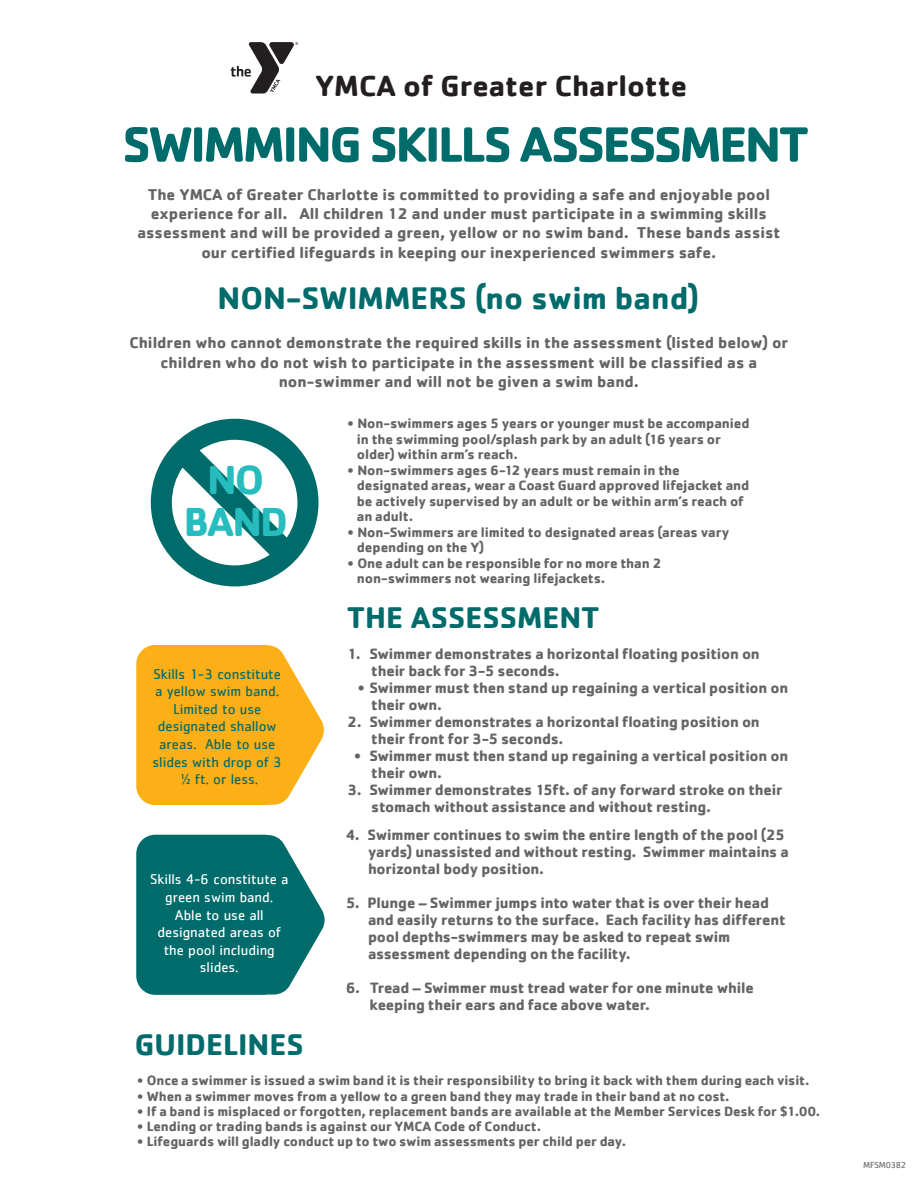
<style>
.page{position:relative;width:918px;height:1188px;background:#fff}
.page>*{position:absolute;margin:0;border:0;box-sizing:border-box;transform-origin:0 0}
.t1{font:700 51.45px "Cachet";letter-spacing:-.05em;color:#006b6b}
.t2{font:700 41.85px/41.8px "Cachet";letter-spacing:-.05em;color:#27bdbe;text-align:center}
.t3{font:700 32.25px "Cachet";color:#006b6b}
.t4{font:700 30.9px "Cachet";color:#006b6b}
.t5{font:700 30.15px "Cachet";color:#231f20}
.t6{font:700 16.2px/19.4px "Cachet";color:#636466;text-align:center}
.t7{font:700 15.45px/17px "Cachet";letter-spacing:-.015em;color:#636466}
.t8{font:14.7px/17.5px "Cachet";color:#006b6b;text-align:center}
.t9{font:14.7px/17.5px "Cachet";color:#fff;text-align:center}
.t10{font:700 14.1px/15.5px "Cachet";letter-spacing:-.01em;color:#636466}
.t11{font:700 13.8px "Cachet";letter-spacing:-.01em;color:#636466}
.t12{font:9px "Cachet";letter-spacing:-.02em;color:#636466}
</style>
<div class="page">
<svg style="left:231px;top:42px;width:67px;height:52px"></svg>
<svg style="left:151px;top:419px;width:168px;height:167px"></svg>
<svg style="left:136px;top:645px;width:188px;height:160px;background:#fcb832"></svg>
<svg style="left:136px;top:835px;width:189px;height:160px;background:#1c7b7b"></svg>
<h3 class="t5" style="left:315px;top:67px;width:374px">YMCA of Greater Charlotte</h3>
<h1 class="t1" style="left:122px;top:111px;width:688px">SWIMMING SKILLS ASSESSMENT</h1>
<p class="t6" style="left:137px;top:184px;width:645px">The YMCA of Greater Charlotte is committed to providing a safe and enjoyable pool experience for all. All children 12 and under must participate in a swimming skills assessment and will be provided a green, yellow or no swim band. These bands assist our certified lifeguards in keeping our inexperienced swimmers safe.</p>
<h3 class="t3" style="left:218px;top:277px;width:483px">NON-SWIMMERS (no swim band)</h3>
<p class="t6" style="left:129px;top:332px;width:660px">Children who cannot demonstrate the required skills in the assessment (listed below) or children who do not wish to participate in the assessment will be classified as a non-swimmer and will not be given a swim band.</p>
<h2 class="t2" style="left:183px;top:458px;width:106px">NO<br>BAND</h2>
<p class="t8" style="left:153px;top:665px;width:131px">Skills 1-3 constitute a yellow swim band.<br>Limited to use designated shallow areas. Able to use slides with drop of 3 ½ ft. or less.</p>
<p class="t9" style="left:150px;top:870px;width:140px">Skills 4-6 constitute a green swim band.<br>Able to use all designated areas of the pool including slides.</p>
<h3 class="t4" style="left:135px;top:1025px;width:170px">GUIDELINES</h3>
<p class="t10" style="left:357px;top:415px;width:394px;text-indent:-9px">• Non-swimmers ages 5 years or younger must be accompanied in the swimming pool/splash park by an adult (16 years or older) within arm’s reach.</p>
<p class="t10" style="left:357px;top:462px;width:394px;text-indent:-9px">• Non-swimmers ages 6-12 years must remain in the designated areas, wear a Coast Guard approved lifejacket and be actively supervised by an adult or be within arm’s reach of an adult.</p>
<p class="t10" style="left:357px;top:524px;width:374px;text-indent:-9px">• Non-Swimmers are limited to designated areas (areas vary depending on the Y)</p>
<p class="t10" style="left:357px;top:555px;width:306px;text-indent:-9px">• One adult can be responsible for no more than 2 non-swimmers not wearing lifejackets.</p>
<h3 class="t4" style="left:347px;top:597px;width:254px">THE ASSESSMENT</h3>
<p class="t7" style="left:371px;top:645px;width:390px;text-indent:-24px">1. Swimmer demonstrates a horizontal floating position on their back for 3-5 seconds.</p>
<p class="t7" style="left:371px;top:679px;width:418px;text-indent:-14px">• Swimmer must then stand up regaining a vertical position on their own.</p>
<p class="t7" style="left:371px;top:713px;width:390px;text-indent:-24px">2. Swimmer demonstrates a horizontal floating position on their front for 3-5 seconds.</p>
<p class="t7" style="left:371px;top:747px;width:418px;text-indent:-17px">• Swimmer must then stand up regaining a vertical position on their own.</p>
<p class="t7" style="left:371px;top:781px;width:413px;text-indent:-24px">3. Swimmer demonstrates 15ft. of any forward stroke on their stomach without assistance and without resting.</p>
<p class="t7" style="left:368px;top:826px;width:422px;text-indent:-22px">4. Swimmer continues to swim the entire length of the pool (25 yards) unassisted and without resting. Swimmer maintains a horizontal body position.</p>
<p class="t7" style="left:368px;top:894px;width:419px;text-indent:-22px">5. Plunge – Swimmer jumps into water that is over their head and easily returns to the surface. Each facility has different pool depths-swimmers may be asked to repeat swim assessment depending on the facility.</p>
<p class="t7" style="left:370px;top:979px;width:386px;text-indent:-24px">6. Tread – Swimmer must tread water for one minute while keeping their ears and face above water.</p>
<p class="t11" style="left:137px;top:1072px;width:674px">• Once a swimmer is issued a swim band it is their responsibility to bring it back with them during each visit.</p>
<p class="t11" style="left:137px;top:1087px;width:594px">• When a swimmer moves from a yellow to a green band they may trade in their band at no cost.</p>
<p class="t11" style="left:137px;top:1102px;width:685px">• If a band is misplaced or forgotten, replacement bands are available at the Member Services Desk for $1.00.</p>
<p class="t11" style="left:137px;top:1117px;width:405px">• Lending or trading bands is against our YMCA Code of Conduct.</p>
<p class="t11" style="left:137px;top:1133px;width:491px">• Lifeguards will gladly conduct up to two swim assessments per child per day.</p>
<p class="t12" style="left:863px;top:1160px;width:44px">MFSM0382</p>
</div>
